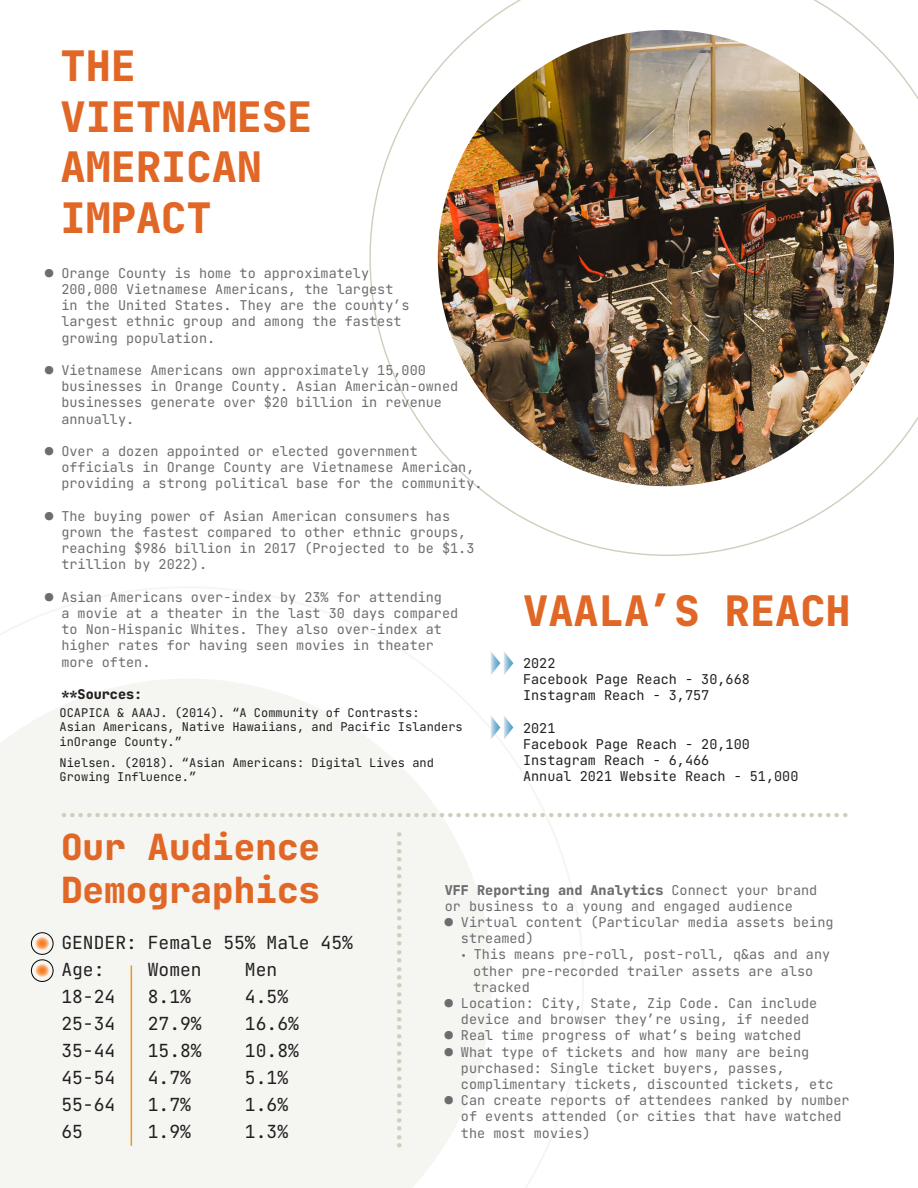
<style>
.page{position:relative;width:918px;height:1188px;background:#fff}
.page>*{position:absolute;margin:0;border:0;box-sizing:border-box;transform-origin:0 0}
.t1{font:800 42px/50.4px "Jet Brains Mono";color:#e16726}
.t2{font:800 36px/43.2px "Jet Brains Mono";color:#e16726}
.t3{font:800 21px "Jet Brains Mono";color:#cccfbb}
.t4{font:18px/27px "Jet Brains Mono";color:#231f20}
.t5{font:13.5px/16.2px "Jet Brains Mono";color:#6c6d70}
.t6{font:13.5px/16.2px "Jet Brains Mono";color:#231f20}
.t7{font:800 13.5px "Jet Brains Mono";color:#231f20}
.t8{font:12px/14.4px "Jet Brains Mono";color:#231f20}
.s1{font-weight:800}
.s2{font-family:"Myriad Pro"}
</style>
<div class="page">
<img style="left:369px;top:0;width:549px;height:556px">
<svg style="left:0;top:587px;width:584px;height:601px"></svg>
<img style="left:504px;top:651px;width:9px;height:25px">
<img style="left:491px;top:651px;width:9px;height:25px">
<img style="left:504px;top:715px;width:9px;height:25px">
<img style="left:491px;top:715px;width:9px;height:25px">
<hr style="left:131px;top:966px;width:1px;height:180px;background:#f7931d">
<img style="left:35px;top:937px;width:14px;height:13px;border-radius:7px">
<div style="left:31px;top:933px;width:22px;height:21px;border:1px solid #040503;border-radius:50%"></div>
<img style="left:35px;top:964px;width:14px;height:13px;border-radius:7px">
<div style="left:31px;top:960px;width:22px;height:22px;border:1px solid #040503;border-radius:50%"></div>
<h1 class="t1" style="left:60px;top:41px;width:253px">THE<br>VIETNAMESE<br>AMERICAN<br>IMPACT</h1>
<p class="t5" style="left:61px;top:265px;width:350px;text-indent:-16px">● Orange County is home to approximately 200,000 Vietnamese Americans, the largest in the United States. They are the county’s largest ethnic group and among the fastest growing population.</p>
<p class="t5" style="left:61px;top:362px;width:398px;text-indent:-16px">● Vietnamese Americans own approximately 15,000 businesses in Orange County. Asian American-owned businesses generate over $20 billion in revenue annually.</p>
<p class="t5" style="left:61px;top:443px;width:423px;text-indent:-16px">● Over a dozen appointed or elected government officials in Orange County are Vietnamese American, providing a strong political base for the community.</p>
<p class="t5" style="left:61px;top:508px;width:415px;text-indent:-16px">● The buying power of Asian American consumers has grown the fastest compared to other ethnic groups, reaching $986 billion in 2017 (Projected to be $1.3 trillion by 2022).</p>
<p class="t5" style="left:61px;top:589px;width:398px;text-indent:-16px">● Asian Americans over-index by 23% for attending<br>a movie at a theater in the last 30 days compared to Non-Hispanic Whites. They also over-index at higher rates for having seen movies in theater more often.</p>
<p class="t7" style="left:61px;top:685px;width:82px">**Sources:</p>
<p class="t8" style="left:60px;top:706px;width:405px">OCAPICA &amp; AAAJ. (2014). “A Community of Contrasts:<br>Asian Americans, Native Hawaiians, and Pacific Islanders inOrange County.”</p>
<p class="t8" style="left:60px;top:755px;width:376px">Nielsen. (2018). “Asian Americans: Digital Lives and<br>Growing Influence.”</p>
<h1 class="t1" style="left:523px;top:585px;width:329px">VAALA’S REACH</h1>
<p class="t6" style="left:523px;top:655px;width:228px">2022<br>Facebook Page Reach - 30,668<br>Instagram Reach - 3,757</p>
<p class="t6" style="left:523px;top:720px;width:277px">2021<br>Facebook Page Reach - 20,100<br>Instagram Reach - 6,466<br>Annual 2021 Website Reach - 51,000</p>
<h3 class="t3" style="left:58px;top:795px;width:795px">..............................................................................................</h3>
<h2 class="t2" style="left:61px;top:825px;width:261px">Our Audience<br>Demographics</h2>
<h3 class="t4" style="left:61px;top:929px;width:293px">GENDER: Female 55% Male 45%<br>Age:</h3>
<h3 class="t4" style="left:148px;top:956px;width:55px">Women</h3>
<h3 class="t4" style="left:245px;top:956px;width:34px">Men</h3>
<h3 class="t4" style="left:61px;top:983px;width:56px">18-24</h3>
<h3 class="t4" style="left:148px;top:983px;width:45px">8.1%</h3>
<h3 class="t4" style="left:245px;top:983px;width:45px">4.5%</h3>
<h3 class="t4" style="left:61px;top:1010px;width:56px">25-34</h3>
<h3 class="t4" style="left:148px;top:1010px;width:55px">27.9%</h3>
<h3 class="t4" style="left:245px;top:1010px;width:56px">16.6%</h3>
<h3 class="t4" style="left:61px;top:1037px;width:56px">35-44</h3>
<h3 class="t4" style="left:148px;top:1037px;width:55px">15.8%</h3>
<h3 class="t4" style="left:245px;top:1037px;width:56px">10.8%</h3>
<h3 class="t4" style="left:61px;top:1064px;width:56px">45-54</h3>
<h3 class="t4" style="left:148px;top:1064px;width:45px">4.7%</h3>
<h3 class="t4" style="left:245px;top:1064px;width:45px">5.1%</h3>
<h3 class="t4" style="left:61px;top:1091px;width:56px">55-64</h3>
<h3 class="t4" style="left:148px;top:1091px;width:45px">1.7%</h3>
<h3 class="t4" style="left:245px;top:1091px;width:45px">1.6%</h3>
<h3 class="t4" style="left:61px;top:1118px;width:23px">65</h3>
<h3 class="t4" style="left:148px;top:1118px;width:45px">1.9%</h3>
<h3 class="t4" style="left:245px;top:1118px;width:45px">1.3%</h3>
<h3 class="t3" style="left:419px;top:828px;width:325px;rotate:90deg">......................................</h3>
<p class="t5" style="left:445px;top:882px;width:374px"><span class="s1">VFF Reporting and Analytics</span> Connect your brand or business to a young and engaged audience</p>
<p class="t5" style="left:461px;top:914px;width:374px;text-indent:-16px">● Virtual content (Particular media assets being streamed)</p>
<p class="t5" style="left:473px;top:947px;width:359px;text-indent:-11px"><span class="s2">•</span> This means pre-roll, post-roll, q&amp;as and any other pre-recorded trailer assets are also tracked</p>
<p class="t5" style="left:445px;top:995px;width:374px;text-align:center">● Location: City, State, Zip Code. Can include device and browser they’re using, if needed</p>
<p class="t5" style="left:445px;top:1028px;width:358px">● Real time progress of what’s being watched</p>
<p class="t5" style="left:461px;top:1044px;width:374px;text-indent:-16px">● What type of tickets and how many are being purchased: Single ticket buyers, passes, complimentary tickets, discounted tickets, etc</p>
<p class="t5" style="left:461px;top:1092px;width:390px;text-indent:-16px">● Can create reports of attendees ranked by number of events attended (or cities that have watched the most movies)</p>
</div>
